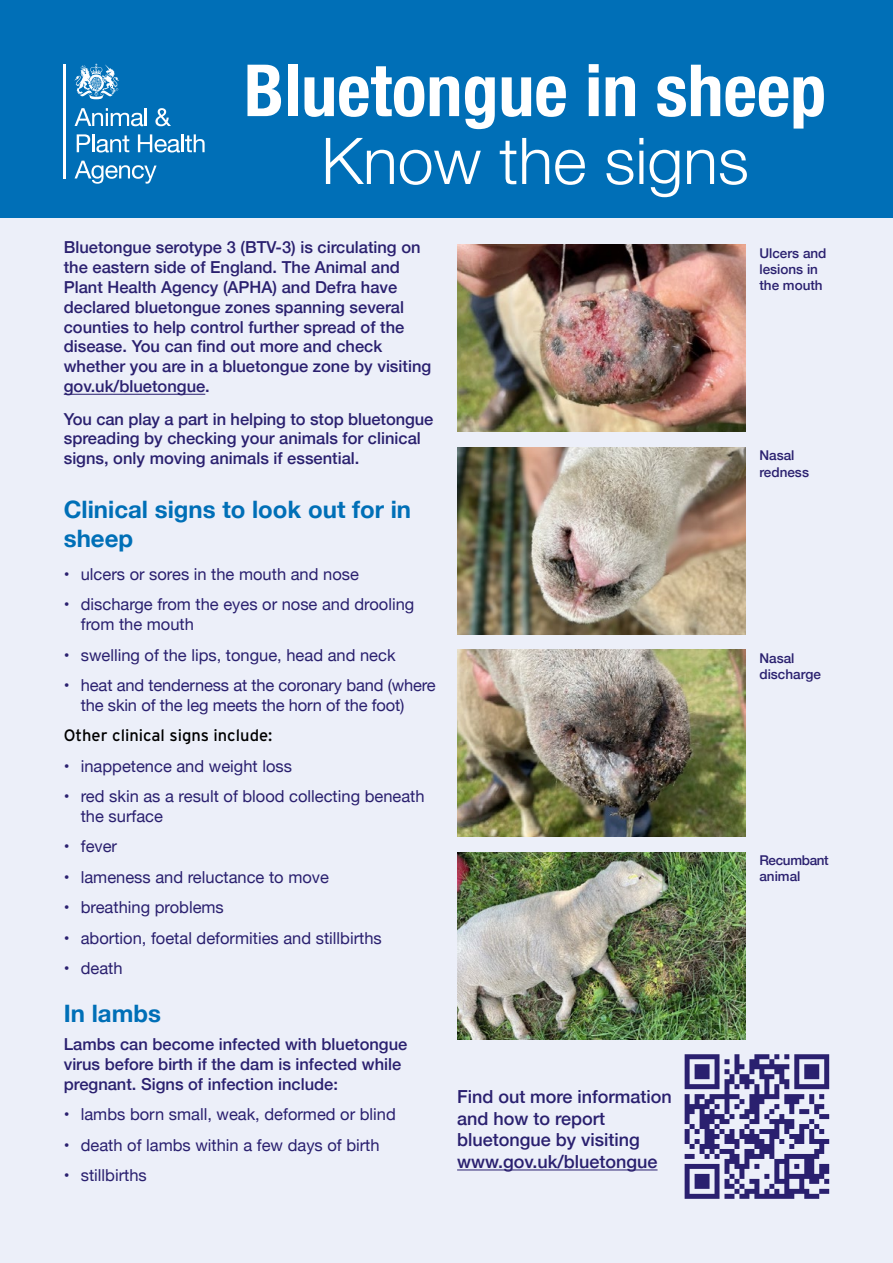
<style>
.page{position:relative;width:893px;height:1263px;background:#eceff9}
.page>*{position:absolute;margin:0;border:0;box-sizing:border-box;transform-origin:0 0}
.t1{font:700 condensed 72px "Helvetica Neue";color:#fff}
.t2{font:300 64.5px "Helvetica Neue";color:#fff}
.t3{font:700 24px/28.8px "Helvetica Neue";color:#006fb7}
.Text{font:500 18px/21.6px "Helvetica Neue";color:#2a206f}
.t4{font:500 16.5px/19.8px "Helvetica Neue";color:#2a206f}
.t5{font:16.5px/19.8px "Helvetica Neue";color:#2a206f}
.Text-2{font:16.5px "Interstate";color:#000}
.t6{font:500 13.5px/16.2px "Helvetica Neue";color:#2a206f}
.t7{font:500 13.5px/16.2px "Helvetica Neue";letter-spacing:-.025em;color:#2a206f}
</style>
<div class="page">
<div style="left:0;top:0;width:893px;height:218px;background:#006fb7"></div>
<hr style="left:64px;top:64px;width:2px;height:114px;background:#fff">
<svg style="left:75px;top:64px;width:44px;height:35px"></svg>
<svg style="left:77px;top:134px;width:52px;height:18px"></svg>
<svg style="left:138px;top:134px;width:67px;height:18px"></svg>
<svg style="left:75px;top:108px;width:72px;height:18px"></svg>
<svg style="left:155px;top:108px;width:16px;height:18px"></svg>
<svg style="left:75px;top:161px;width:82px;height:23px"></svg>
<hr style="left:64px;top:394px;width:141px;height:1px;background:#2a206f">
<img style="left:457px;top:245px;width:288px;height:187px">
<img style="left:457px;top:447px;width:288px;height:187px">
<img style="left:457px;top:650px;width:288px;height:187px">
<img style="left:457px;top:852px;width:288px;height:187px">
<hr style="left:457px;top:1170px;width:200px;height:1px;background:#2a206f">
<svg style="left:685px;top:1054px;width:144px;height:145px"></svg>
<p class="t1" style="left:244px;top:31px;width:584px">Bluetongue in sheep</p>
<p class="t2" style="left:321px;top:109px;width:429px">Know the signs</p>
<p class="t4" style="left:64px;top:236px;width:369px">Bluetongue serotype 3 (BTV-3) is circulating on the eastern side of England. The Animal and Plant Health Agency (APHA) and Defra have declared bluetongue zones spanning several counties to help control further spread of the disease. You can find out more and check whether you are in a bluetongue zone by visiting gov.uk/bluetongue.</p>
<p class="t4" style="left:64px;top:407px;width:371px">You can play a part in helping to stop bluetongue spreading by checking your animals for clinical signs, only moving animals if essential.</p>
<p class="t3" style="left:64px;top:496px;width:349px">Clinical signs to look out for in sheep</p>
<p class="t5" style="left:64px;top:565px;width:297px">• ulcers or sores in the mouth and nose</p>
<p class="t5" style="left:81px;top:595px;width:335px;text-indent:-17px">• discharge from the eyes or nose and drooling from the mouth</p>
<p class="t5" style="left:64px;top:646px;width:333px">• swelling of the lips, tongue, head and neck</p>
<p class="t5" style="left:81px;top:676px;width:356px;text-indent:-17px">• heat and tenderness at the coronary band (where the skin of the leg meets the horn of the foot)</p>
<p class="Text-2" style="left:64px;top:726px;width:210px">Other clinical signs include:</p>
<p class="t5" style="left:64px;top:757px;width:230px">• inappetence and weight loss</p>
<p class="t5" style="left:81px;top:787px;width:345px;text-indent:-17px">• red skin as a result of blood collecting beneath the surface</p>
<p class="t5" style="left:64px;top:837px;width:55px">• fever</p>
<p class="t5" style="left:64px;top:868px;width:267px">• lameness and reluctance to move</p>
<p class="t5" style="left:64px;top:898px;width:162px">• breathing problems</p>
<p class="t5" style="left:64px;top:929px;width:320px">• abortion, foetal deformities and stillbirths</p>
<p class="t5" style="left:64px;top:959px;width:60px">• death</p>
<p class="t3" style="left:64px;top:1000px;width:99px">In lambs</p>
<p class="t4" style="left:64px;top:1033px;width:345px">Lambs can become infected with bluetongue virus before birth if the dam is infected while pregnant. Signs of infection include:</p>
<p class="t5" style="left:64px;top:1105px;width:334px">• lambs born small, weak, deformed or blind</p>
<p class="t5" style="left:64px;top:1136px;width:317px">• death of lambs within a few days of birth</p>
<p class="t5" style="left:64px;top:1166px;width:85px">• stillbirths</p>
<p class="Text" style="left:457px;top:1084px;width:216px">Find out more information and how to report bluetongue by visiting www.gov.uk/bluetongue</p>
<p class="t6" style="left:759px;top:244px;width:69px">Ulcers and lesions in the mouth</p>
<p class="t6" style="left:759px;top:446px;width:51px">Nasal redness</p>
<p class="t6" style="left:759px;top:649px;width:63px">Nasal discharge</p>
<p class="t7" style="left:759px;top:851px;width:71px">Recumbant animal</p>
</div>
